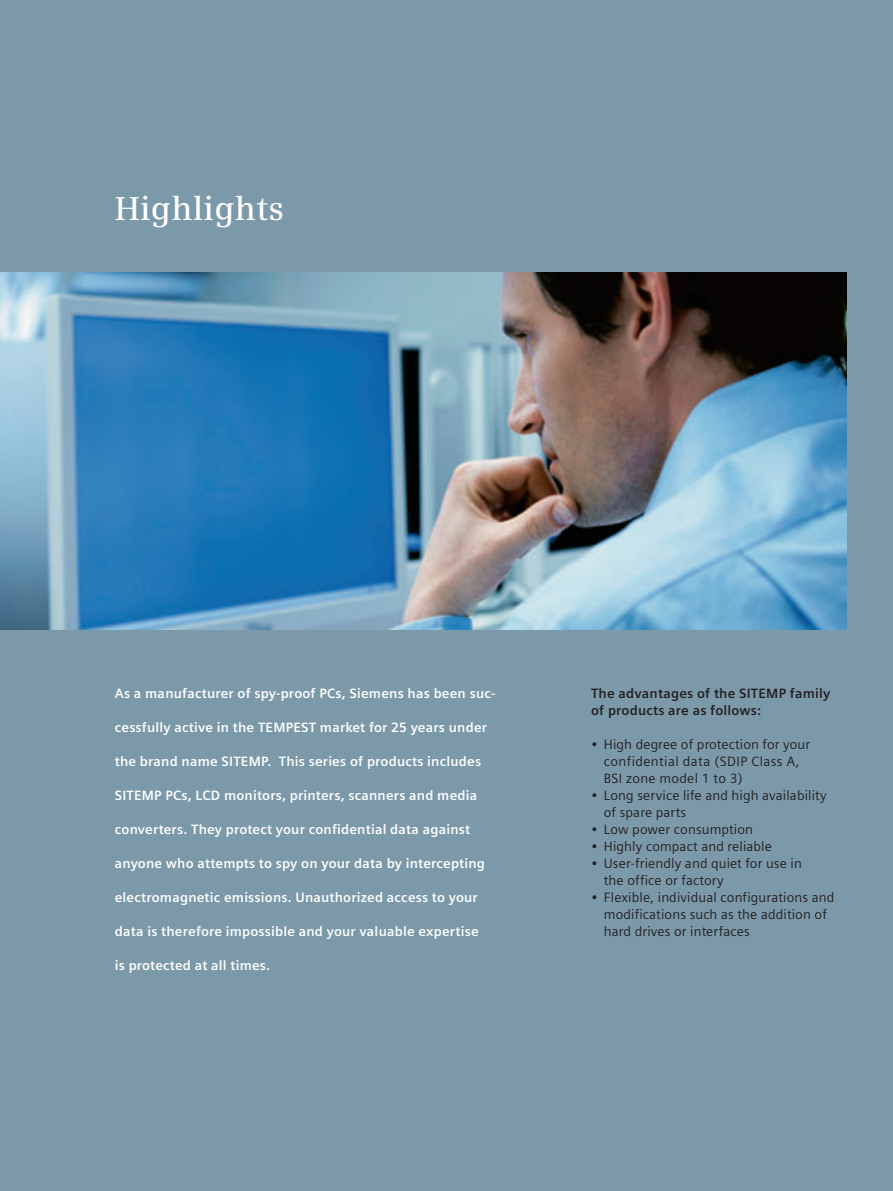
<style>
.page{position:relative;width:893px;height:1191px;background:#fff}
.page>*{position:absolute;margin:0;border:0;box-sizing:border-box;transform-origin:0 0}
.t1{font:600 33px "Siemens Serif OT";letter-spacing:.005em;color:#fff}
.t2{font:700 13.5px "Siemens Sans OT";letter-spacing:.015em;color:#fff}
.t3{font:13.5px/17px "Siemens Sans OT";letter-spacing:.01em;color:#231f20}
.t4{font:700 13.5px/17px "Siemens Sans OT";letter-spacing:.015em;color:#231f20}
</style>
<div class="page">
<div style="left:0;top:0;width:893px;height:1190px;background:#7b99a9"></div>
<img style="left:0;top:272px;width:846px;height:357px">
<h1 class="t1" style="left:115px;top:192px;width:171px">Highlights</h1>
<p class="t2" style="left:115px;top:686px;width:382px">As a manufacturer of spy-proof PCs, Siemens has been suc-</p>
<p class="t2" style="left:115px;top:720px;width:374px">cessfully active in the TEMPEST market for 25 years under</p>
<p class="t2" style="left:115px;top:754px;width:368px">the brand name SITEMP. This series of products includes</p>
<p class="t2" style="left:115px;top:788px;width:364px">SITEMP PCs, LCD monitors, printers, scanners and media</p>
<p class="t2" style="left:115px;top:822px;width:357px">converters. They protect your confidential data against</p>
<p class="t2" style="left:115px;top:856px;width:372px">anyone who attempts to spy on your data by intercepting</p>
<p class="t2" style="left:115px;top:890px;width:364px">electromagnetic emissions. Unauthorized access to your</p>
<p class="t2" style="left:115px;top:924px;width:366px">data is therefore impossible and your valuable expertise</p>
<p class="t2" style="left:115px;top:958px;width:157px">is protected at all times.</p>
<p class="t4" style="left:591px;top:685px;width:241px">The advantages of the SITEMP family of products are as follows:</p>
<p class="t3" style="left:604px;top:736px;width:208px;text-indent:-13px">• High degree of protection for your confidential data (SDIP Class A,<br>BSI zone model 1 to 3)</p>
<p class="t3" style="left:604px;top:787px;width:224px;text-indent:-13px">• Long service life and high availability of spare parts</p>
<p class="t3" style="left:591px;top:821px;width:163px">• Low power consumption</p>
<p class="t3" style="left:591px;top:838px;width:182px">• Highly compact and reliable</p>
<p class="t3" style="left:604px;top:855px;width:200px;text-indent:-13px">• User-friendly and quiet for use in the office or factory</p>
<p class="t3" style="left:604px;top:889px;width:232px;text-indent:-13px">• Flexible, individual configurations and modifications such as the addition of hard drives or interfaces</p>
</div>
